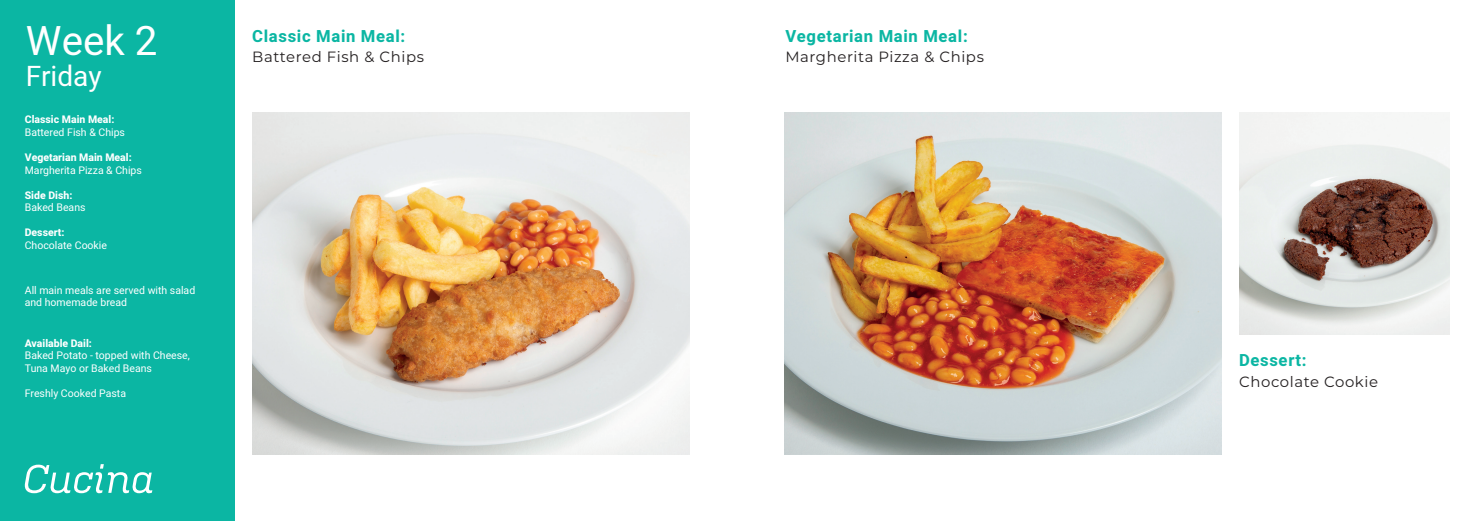
<style>
.page{position:relative;width:1474px;height:521px;background:#fff}
.page>*{position:absolute;margin:0;border:0;box-sizing:border-box;transform-origin:0 0}
.t1{font:40.25px "Heebo";color:#fff}
.t2{font:28px "Heebo";color:#fff}
.t3{font:700 16.62px "Heebo";letter-spacing:.04em;color:#0bb6a3}
.t4{font:14.88px "Montserrat";letter-spacing:.04em;color:#231f20}
.t5{font:10.5px/12.6px "Heebo";color:#fff}
.t6{font:800 10.5px "Heebo";color:#fff}
</style>
<div class="page">
<div style="left:0;top:0;width:235px;height:521px;background:#0bb6a3"></div>
<img style="left:252px;top:112px;width:438px;height:342px">
<img style="left:1239px;top:112px;width:210px;height:223px">
<img style="left:784px;top:112px;width:437px;height:342px">
<svg style="left:25px;top:464px;width:127px;height:29px"></svg>
<h1 class="t1" style="left:26px;top:12px;width:133px">Week 2</h1>
<h2 class="t2" style="left:26px;top:57px;width:77px">Friday</h2>
<p class="t6" style="left:25px;top:112px;width:91px">Classic Main Meal:</p>
<p class="t5" style="left:25px;top:126px;width:102px">Battered Fish &amp; Chips</p>
<p class="t6" style="left:25px;top:150px;width:108px">Vegetarian Main Meal:</p>
<p class="t5" style="left:25px;top:163px;width:119px">Margherita Pizza &amp; Chips</p>
<p class="t6" style="left:25px;top:188px;width:49px">Side Dish:</p>
<p class="t5" style="left:25px;top:201px;width:62px">Baked Beans</p>
<p class="t6" style="left:25px;top:225px;width:41px">Dessert:</p>
<p class="t5" style="left:25px;top:239px;width:84px">Chocolate Cookie</p>
<p class="t5" style="left:25px;top:284px;width:172px">All main meals are served with salad and homemade bread</p>
<p class="t6" style="left:25px;top:335px;width:69px">Available Dail:</p>
<p class="t5" style="left:25px;top:349px;width:167px">Baked Potato - topped with Cheese,<br>Tuna Mayo or Baked Beans</p>
<p class="t5" style="left:25px;top:387px;width:103px">Freshly Cooked Pasta</p>
<h3 class="t3" style="left:252px;top:25px;width:154px">Classic Main Meal:</h3>
<h3 class="t4" style="left:252px;top:47px;width:173px">Battered Fish &amp; Chips</h3>
<h3 class="t3" style="left:785px;top:25px;width:184px">Vegetarian Main Meal:</h3>
<h3 class="t4" style="left:785px;top:47px;width:200px">Margherita Pizza &amp; Chips</h3>
<h3 class="t3" style="left:1239px;top:349px;width:69px">Dessert:</h3>
<h3 class="t4" style="left:1239px;top:371px;width:140px">Chocolate Cookie</h3>
</div>
